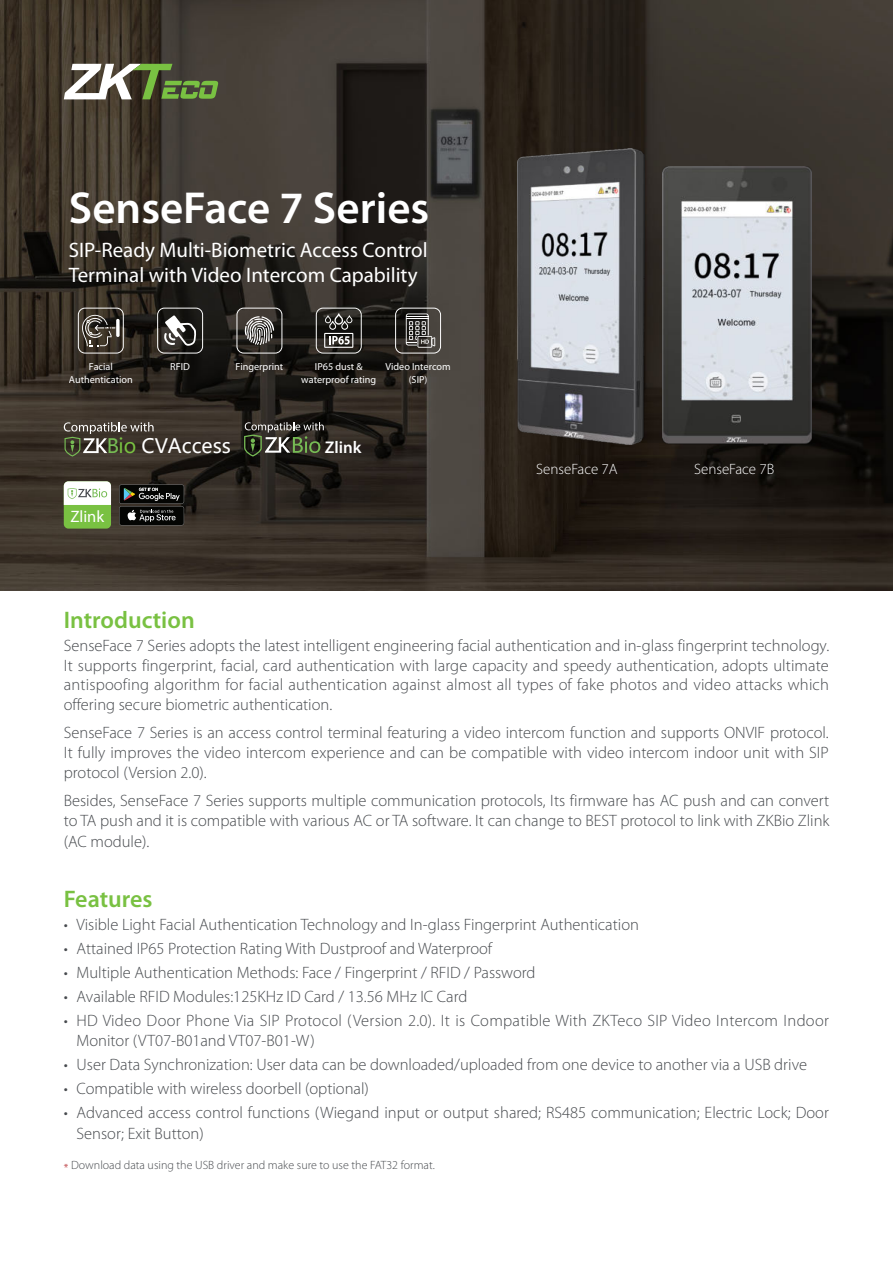
<style>
.page{position:relative;width:893px;height:1263px;background:#fff}
.page>*{position:absolute;margin:0;border:0;box-sizing:border-box;transform-origin:0 0}
.t1{font:600 45px "Myriad Pro";color:#fff}
.t2{font:600 24px "Myriad Pro";color:#79c142}
.t3{font:21px/25.2px "Myriad Pro";color:#fff}
.t4{font:19.65px "Microsoft Ya Hei";color:#fff}
.t5{font:600 16.95px "Myriad Pro";color:#fff}
.t6{font:300 16.5px/19.8px "Myriad Pro";color:#474a4e;text-align:justify}
.t7{font:16.5px "Myriad Pro";color:#fff}
.t8{font:300 15px "Myriad Pro";color:#fff}
.t9{font:300 12px "Myriad Pro";color:#474a4e}
.t10{font:10.2px/12.3px "Myriad Pro";color:#fff;text-align:center}
.s1{color:#76bb54}
.s2{color:#79c142}
.s3{color:#b4282d}
</style>
<div class="page">
<img style="left:0;top:0;width:893px;height:591px">
<svg style="left:64px;top:64px;width:154px;height:35px"></svg>
<img style="left:517px;top:149px;width:128px;height:296px">
<img style="left:662px;top:167px;width:149px;height:278px">
<svg style="left:78px;top:308px;width:46px;height:46px;background:#5a544c"></svg>
<svg style="left:157px;top:308px;width:46px;height:46px;background:#53524f"></svg>
<svg style="left:236px;top:308px;width:46px;height:46px;background:#595652"></svg>
<svg style="left:316px;top:308px;width:46px;height:46px;background:#4e4c49"></svg>
<svg style="left:395px;top:308px;width:46px;height:46px;background:#585652"></svg>
<svg style="left:119px;top:484px;width:65px;height:41px;background:#2c2d2b"></svg>
<div style="left:64px;top:481px;width:47px;height:48px;background:#79c142;border-radius:5px"></div>
<svg style="left:64px;top:481px;width:47px;height:24px"></svg>
<svg style="left:244px;top:422px;width:80px;height:35px;background:#494c3e"></svg>
<svg style="left:64px;top:422px;width:90px;height:35px;background:#555045"></svg>
<h1 class="t1" style="left:69px;top:190px;width:362px">SenseFace 7 Series</h1>
<p class="t3" style="left:69px;top:239px;width:361px">SIP-Ready Multi-Biometric Access Control<br>Terminal with Video Intercom Capability</p>
<p class="t10" style="left:69px;top:362px;width:65px">Facial<br>Authentication</p>
<p class="t10" style="left:385px;top:362px;width:67px">Video Intercom (SIP)</p>
<p class="t10" style="left:301px;top:362px;width:77px">IP65 dust &amp; waterproof rating</p>
<p class="t10" style="left:170px;top:362px;width:21px">RFID</p>
<p class="t10" style="left:236px;top:362px;width:49px">Fingerprint</p>
<p class="t4" style="left:107px;top:435px;width:126px"><span class="s1">B</span><span class="s2">io</span> CVAccess</p>
<p class="t5" style="left:325px;top:441px;width:38px">Zlink</p>
<p class="t7" style="left:70px;top:510px;width:35px">Zlink</p>
<p class="t8" style="left:536px;top:463px;width:83px">SenseFace 7A</p>
<p class="t8" style="left:694px;top:463px;width:82px">SenseFace 7B</p>
<h2 class="t2" style="left:64px;top:611px;width:132px">Introduction</h2>
<p class="t6" style="left:64px;top:637px;width:767px">SenseFace 7 Series adopts the latest intelligent engineering facial authentication and in-glass fingerprint technology.<br>It supports fingerprint, facial, card authentication with large capacity and speedy authentication, adopts ultimate antispoofing algorithm for facial authentication against almost all types of fake photos and video attacks which offering secure biometric authentication.</p>
<p class="t6" style="left:64px;top:724px;width:766px">SenseFace 7 Series is an access control terminal featuring a video intercom function and supports ONVIF protocol.<br>It fully improves the video intercom experience and can be compatible with video intercom indoor unit with SIP protocol (Version 2.0).</p>
<p class="t6" style="left:64px;top:792px;width:767px;line-height:20.2px">Besides, SenseFace 7 Series supports multiple communication protocols, Its firmware has AC push and can convert to TA push and it is compatible with various AC or TA software. It can change to BEST protocol to link with ZKBio Zlink (AC module).</p>
<h2 class="t2" style="left:64px;top:890px;width:90px">Features</h2>
<p class="t6" style="left:64px;top:916px;width:577px">• Visible Light Facial Authentication Technology and In-glass Fingerprint Authentication</p>
<p class="t6" style="left:64px;top:940px;width:430px">• Attained IP65 Protection Rating With Dustproof and Waterproof</p>
<p class="t6" style="left:64px;top:964px;width:473px">• Multiple Authentication Methods: Face / Fingerprint / RFID / Password</p>
<p class="t6" style="left:64px;top:988px;width:405px">• Available RFID Modules:125KHz ID Card / 13.56 MHz IC Card</p>
<p class="t6" style="left:77px;top:1012px;width:754px;text-indent:-13px">• HD Video Door Phone Via SIP Protocol (Version 2.0). It is Compatible With ZKTeco SIP Video Intercom Indoor<br>Monitor (VT07-B01and VT07-B01-W)</p>
<p class="t6" style="left:64px;top:1056px;width:745px">• User Data Synchronization: User data can be downloaded/uploaded from one device to another via a USB drive</p>
<p class="t6" style="left:64px;top:1080px;width:307px">• Compatible with wireless doorbell (optional)</p>
<p class="t6" style="left:77px;top:1104px;width:754px;line-height:20.5px;text-indent:-13px">• Advanced access control functions (Wiegand input or output shared; RS485 communication; Electric Lock; Door<br>Sensor; Exit Button)</p>
<p class="t9" style="left:64px;top:1160px;width:372px"><span class="s3">*</span> Download data using the USB driver and make sure to use the FAT32 format.</p>
</div>
